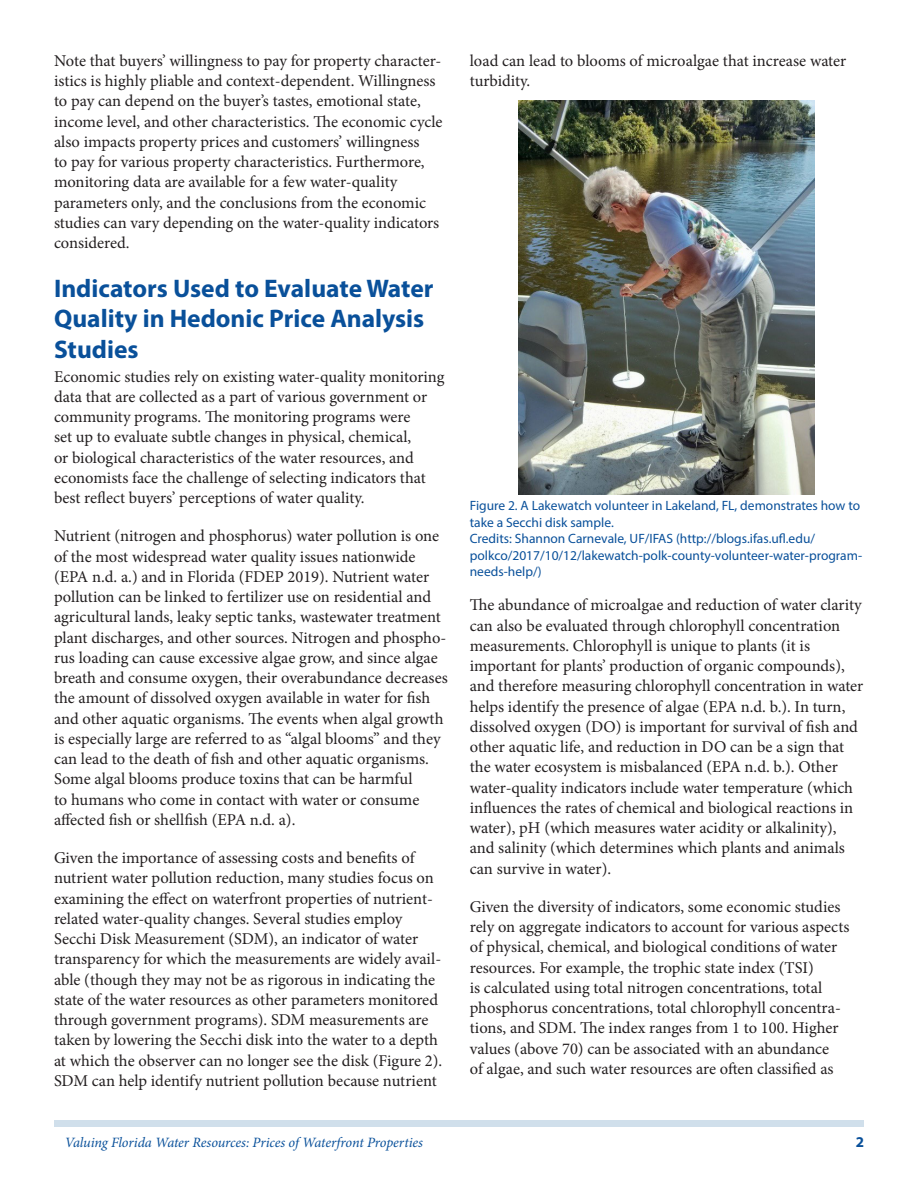
<style>
.page{position:relative;width:918px;height:1188px;background:#fff}
.page>*{position:absolute;margin:0;border:0;box-sizing:border-box;transform-origin:0 0}
.SectionHeading0{font:700 25.5px/30.6px "Myriad Pro";color:#09509a}
.Paragraph{font:16.5px/20.2px "Minion Pro";color:#231f20}
.t1{font:700 15px "Myriad Pro";color:#09509a}
.RunningTitleItalics{font:italic 14.25px "Minion Pro";letter-spacing:-.01em;color:#09509a}
.FigureCaption{font:13.5px/16.5px "Myriad Pro";color:#09509a}
</style>
<div class="page">
<div style="left:54px;top:1120px;width:810px;height:7px;background:#d0dfeb"></div>
<img style="left:519px;top:100px;width:296px;height:395px">
<p class="Paragraph" style="left:54px;top:51px;width:390px">Note that buyers’ willingness to pay for property character&shy;istics is highly pliable and context-dependent. Willingness to pay can depend on the buyer’s tastes, emotional state, income level, and other characteristics. The economic cycle also impacts property prices and customers’ willingness<br>to pay for various property characteristics. Furthermore, monitoring data are available for a few water-quality parameters only, and the conclusions from the economic studies can vary depending on the water-quality indicators considered.</p>
<p class="SectionHeading0" style="left:54px;top:272px;width:381px">Indicators Used to Evaluate Water<br>Quality in Hedonic Price Analysis<br>Studies</p>
<p class="Paragraph" style="left:54px;top:366px;width:392px">Economic studies rely on existing water-quality monitoring data that are collected as a part of various government or community programs. The monitoring programs were<br>set up to evaluate subtle changes in physical, chemical,<br>or biological characteristics of the water resources, and economists face the challenge of selecting indicators that best reflect buyers’ perceptions of water quality.</p>
<p class="Paragraph" style="left:54px;top:526px;width:395px">Nutrient (nitrogen and phosphorus) water pollution is one of the most widespread water quality issues nationwide (EPA n.d. a.) and in Florida (FDEP 2019). Nutrient water pollution can be linked to fertilizer use on residential and agricultural lands, leaky septic tanks, wastewater treatment plant discharges, and other sources. Nitrogen and phospho&shy;rus loading can cause excessive algae grow, and since algae breath and consume oxygen, their overabundance decreases the amount of dissolved oxygen available in water for fish and other aquatic organisms. The events when algal growth is especially large are referred to as “algal blooms” and they can lead to the death of fish and other aquatic organisms.<br>Some algal blooms produce toxins that can be harmful<br>to humans who come in contact with water or consume affected fish or shellfish (EPA n.d. a).</p>
<p class="Paragraph" style="left:54px;top:848px;width:390px">Given the importance of assessing costs and benefits of nutrient water pollution reduction, many studies focus on examining the effect on waterfront properties of nutrient&shy;related water-quality changes. Several studies employ Secchi Disk Measurement (SDM), an indicator of water transparency for which the measurements are widely avail&shy;able (though they may not be as rigorous in indicating the state of the water resources as other parameters monitored through government programs). SDM measurements are taken by lowering the Secchi disk into the water to a depth at which the observer can no longer see the disk (Figure 2).<br>SDM can help identify nutrient pollution because nutrient</p>
<p class="Paragraph" style="left:470px;top:51px;width:378px">load can lead to blooms of microalgae that increase water turbidity.</p>
<p class="FigureCaption" style="left:470px;top:497px;width:392px">Figure 2. A Lakewatch volunteer in Lakeland, FL, demonstrates how to take a Secchi disk sample.</p>
<p class="FigureCaption" style="left:470px;top:530px;width:394px">Credits: Shannon Carnevale, UF/IFAS (http://blogs.ifas.ufl.edu/ polkco/2017/10/12/lakewatch-polk-county-volunteer-water-program&shy;needs-help/)</p>
<p class="Paragraph" style="left:470px;top:595px;width:395px">The abundance of microalgae and reduction of water clarity can also be evaluated through chlorophyll concentration measurements. Chlorophyll is unique to plants (it is important for plants’ production of organic compounds), and therefore measuring chlorophyll concentration in water helps identify the presence of algae (EPA n.d. b.). In turn, dissolved oxygen (DO) is important for survival of fish and other aquatic life, and reduction in DO can be a sign that the water ecosystem is misbalanced (EPA n.d. b.). Other water-quality indicators include water temperature (which influences the rates of chemical and biological reactions in water), pH (which measures water acidity or alkalinity), and salinity (which determines which plants and animals can survive in water).</p>
<p class="Paragraph" style="left:470px;top:897px;width:381px">Given the diversity of indicators, some economic studies rely on aggregate indicators to account for various aspects of physical, chemical, and biological conditions of water resources. For example, the trophic state index (TSI)<br>is calculated using total nitrogen concentrations, total phosphorus concentrations, total chlorophyll concentra&shy;tions, and SDM. The index ranges from 1 to 100. Higher values (above 70) can be associated with an abundance<br>of algae, and such water resources are often classified as</p>
<p class="RunningTitleItalics" style="left:65px;top:1133px;width:360px">Valuing Florida Water Resources: Prices of Waterfront Properties</p>
<p class="t1" style="left:856px;top:1133px;width:10px">2</p>
</div>
